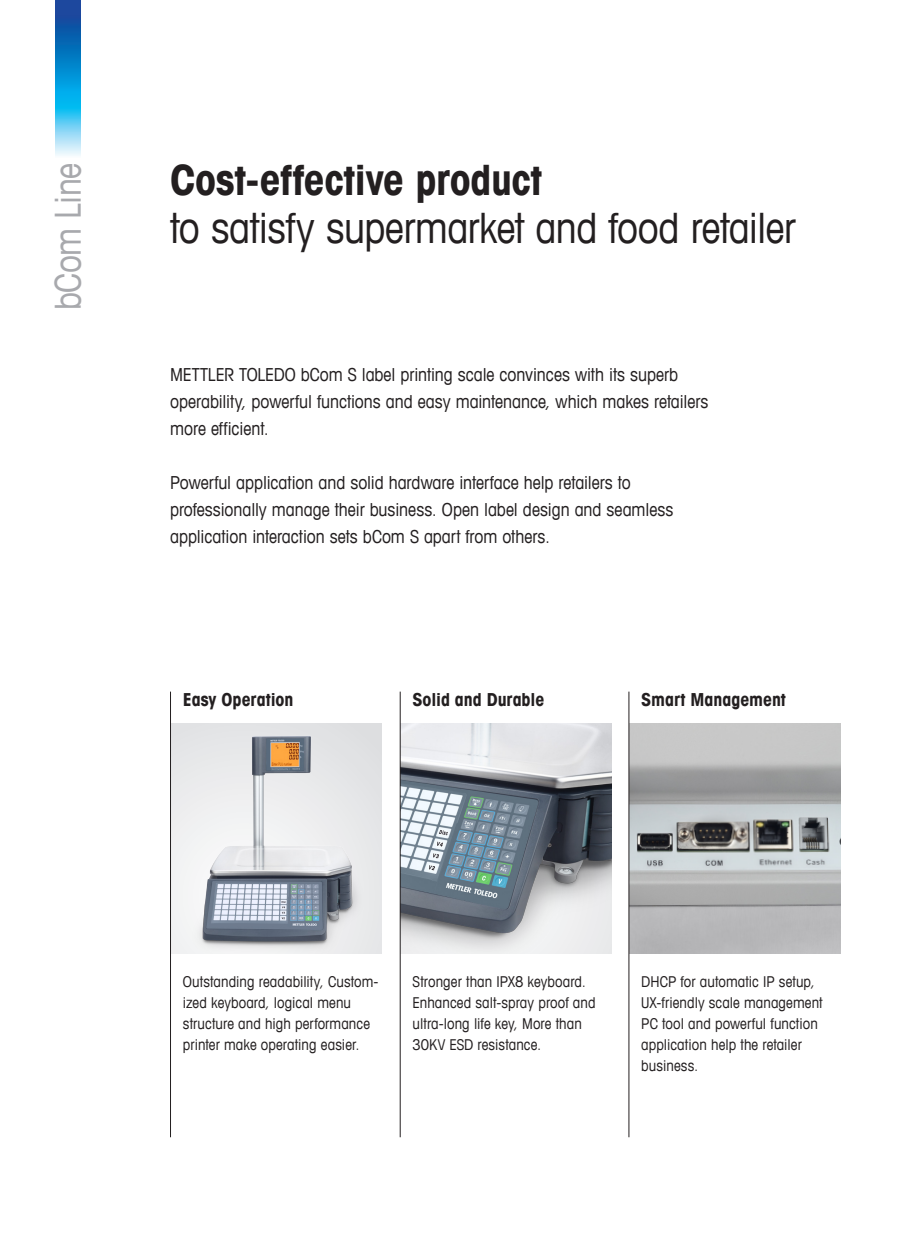
<style>
.page{position:relative;width:906px;height:1238px;background:#fff}
.page>*{position:absolute;margin:0;border:0;box-sizing:border-box;transform-origin:0 0}
._02_1_headline_book{font:condensed 42px "Avant Garde Com";letter-spacing:-.015em;color:#231f20}
._02_1_headline_book-2{font:700 condensed 42px "Avant Garde Com";letter-spacing:-.01em;color:#231f20}
._03_vertical_text{font:condensed 36px "Avant Garde Com";letter-spacing:-.015em;color:#a8a9ad}
.t1{font:condensed 18px/27px "Avant Garde Com";color:#231f20}
._12_Running_Text_10{font:700 condensed 18px "Avant Garde Com";letter-spacing:-.005em;color:#231f20}
._11_Running_Subhead{font:700 condensed 18px "Avant Garde Com";letter-spacing:-.005em;color:#231f20}
._12_Running_Text_10-2{font:condensed 15px/21px "Avant Garde Com";letter-spacing:.005em;color:#231f20}
</style>
<div class="page">
<img style="left:55px;top:0;width:26px;height:156px">
<img style="left:401px;top:723px;width:210px;height:230px">
<img style="left:171px;top:723px;width:211px;height:230px">
<img style="left:629px;top:723px;width:211px;height:230px">
<hr style="left:400px;top:691px;width:1px;height:446px;background:#231f20">
<hr style="left:628px;top:691px;width:1px;height:446px;background:#231f20">
<hr style="left:170px;top:691px;width:1px;height:446px;background:#231f20">
<p class="_03_vertical_text" style="left:46px;top:310px;width:149px;rotate:-90deg">bCom Line</p>
<p class="_02_1_headline_book-2" style="left:170px;top:153px;width:373px">Cost-effective product</p>
<p class="_02_1_headline_book" style="left:170px;top:202px;width:627px">to satisfy supermarket and food retailer</p>
<p class="t1" style="left:170px;top:361px;width:540px">METTLER TOLEDO bCom S label printing scale convinces with its superb operability, powerful functions and easy maintenance, which makes retailers more efficient.</p>
<p class="t1" style="left:170px;top:469px;width:505px">Powerful application and solid hardware interface help retailers to professionally manage their business. Open label design and seamless application interaction sets bCom S apart from others.</p>
<p class="_12_Running_Text_10" style="left:183px;top:687px;width:112px">Easy Operation</p>
<p class="_12_Running_Text_10" style="left:412px;top:687px;width:133px">Solid and Durable</p>
<p class="_11_Running_Subhead" style="left:641px;top:687px;width:146px">Smart Management</p>
<p class="_12_Running_Text_10-2" style="left:183px;top:971px;width:197px">Outstanding readability, Custom&shy;ized keyboard, logical menu structure and high performance printer make operating easier.</p>
<p class="_12_Running_Text_10-2" style="left:412px;top:971px;width:184px">Stronger than IPX8 keyboard.<br>Enhanced salt-spray proof and ultra-long life key, More than<br>30KV ESD resistance.</p>
<p class="_12_Running_Text_10-2" style="left:641px;top:971px;width:183px">DHCP for automatic IP setup,<br>UX-friendly scale management<br>PC tool and powerful function application help the retailer business.</p>
</div>
